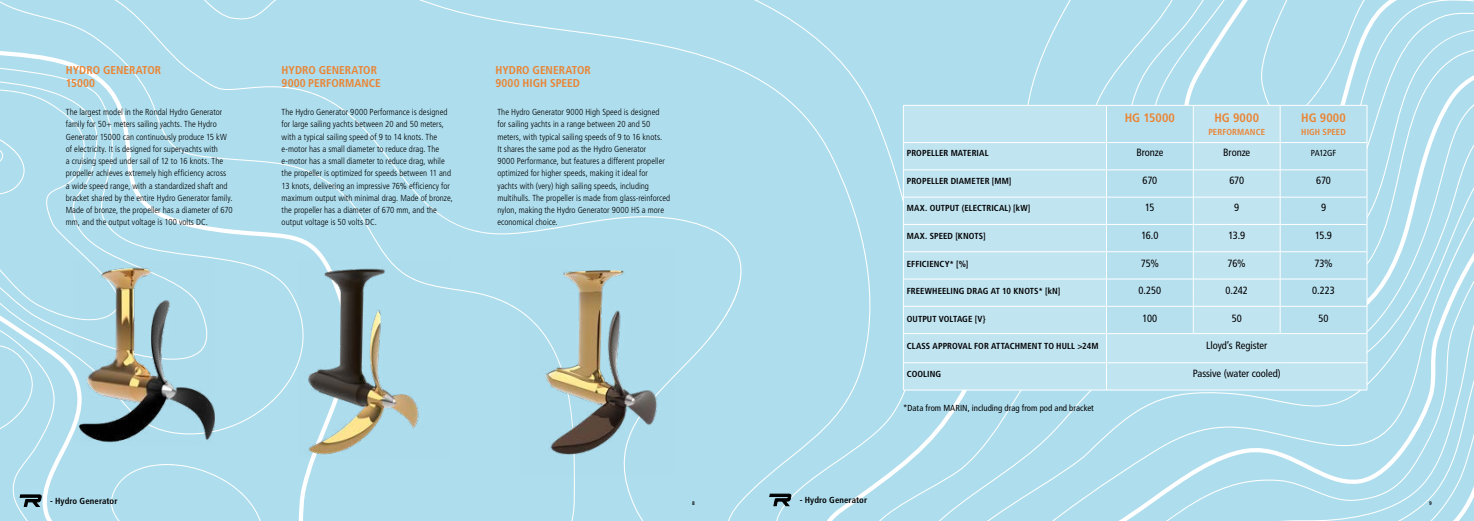
<style>
.page{position:relative;width:1474px;height:521px;background:#fff}
.page>*{position:absolute;margin:0;border:0;box-sizing:border-box;transform-origin:0 0}
.t1{font:700 condensed 12.25px "Frutiger LT Pro";letter-spacing:.01em;color:#ea8433}
.t2{font:700 condensed 11.38px/13.1px "Frutiger LT Pro";color:#ea8433}
.t3{font:condensed 10.5px "Frutiger LT Pro";letter-spacing:-.01em;color:#000}
.t4{font:300 condensed 8.75px/12.2px "Frutiger LT Pro";color:#000}
.t5{font:700 condensed 8.75px "Frutiger LT Pro";letter-spacing:.01em;color:#000}
.t6{font:condensed 8.75px "Frutiger LT Pro";letter-spacing:.005em;color:#000}
.t7{font:700 condensed 8.75px "Frutiger LT Pro";letter-spacing:.01em;color:#ea8433}
.t8{font:700 condensed 5.25px "Frutiger LT Pro";color:#000}
</style>
<div class="page">
<div style="left:0;top:0;width:548px;height:521px;background:#aedded"></div>
<div style="left:548px;top:0;width:443px;height:521px;background:#aedded"></div>
<div style="left:0;top:49px;width:396px;height:472px;background:#aedded"></div>
<div style="left:991px;top:0;width:265px;height:521px;background:#aedded"></div>
<img style="left:298px;top:260px;width:151px;height:198px">
<img style="left:520px;top:249px;width:152px;height:226px">
<div style="left:904px;top:106px;width:352px;height:284px;background:#c1e4f1"></div>
<svg style="left:1107px;top:106px;width:149px;height:227px;background:#bbe1ef"></svg>
<hr style="left:903px;top:105px;width:203px;height:1px;background:#fff">
<hr style="left:903px;top:105px;width:1px;height:37px;background:#fff">
<hr style="left:1106px;top:105px;width:87px;height:1px;background:#fff">
<hr style="left:1106px;top:105px;width:1px;height:37px;background:#fff">
<hr style="left:1193px;top:105px;width:87px;height:1px;background:#fff">
<hr style="left:1193px;top:105px;width:1px;height:37px;background:#fff">
<hr style="left:903px;top:142px;width:203px;height:1px;background:#fff">
<hr style="left:1106px;top:142px;width:87px;height:1px;background:#fff">
<hr style="left:1193px;top:142px;width:87px;height:1px;background:#fff">
<hr style="left:903px;top:170px;width:203px;height:1px;background:#fff">
<hr style="left:1106px;top:170px;width:87px;height:1px;background:#fff">
<hr style="left:1193px;top:170px;width:87px;height:1px;background:#fff">
<hr style="left:903px;top:197px;width:203px;height:1px;background:#fff">
<hr style="left:1106px;top:197px;width:87px;height:1px;background:#fff">
<hr style="left:1193px;top:197px;width:87px;height:1px;background:#fff">
<hr style="left:903px;top:224px;width:203px;height:1px;background:#fff">
<hr style="left:1106px;top:224px;width:87px;height:1px;background:#fff">
<hr style="left:1193px;top:224px;width:87px;height:1px;background:#fff">
<hr style="left:903px;top:252px;width:203px;height:1px;background:#fff">
<hr style="left:1106px;top:252px;width:87px;height:1px;background:#fff">
<hr style="left:1193px;top:252px;width:87px;height:1px;background:#fff">
<hr style="left:903px;top:279px;width:203px;height:1px;background:#fff">
<hr style="left:1106px;top:279px;width:87px;height:1px;background:#fff">
<hr style="left:1193px;top:279px;width:87px;height:1px;background:#fff">
<hr style="left:903px;top:306px;width:203px;height:1px;background:#fff">
<hr style="left:1106px;top:306px;width:87px;height:1px;background:#fff">
<hr style="left:1193px;top:306px;width:87px;height:1px;background:#fff">
<svg style="left:1193px;top:143px;width:1px;height:190px"></svg>
<hr style="left:903px;top:333px;width:203px;height:1px;background:#fff">
<hr style="left:1106px;top:333px;width:87px;height:1px;background:#fff">
<hr style="left:1193px;top:333px;width:87px;height:1px;background:#fff">
<hr style="left:903px;top:363px;width:203px;height:1px;background:#fff">
<svg style="left:903px;top:143px;width:1px;height:247px"></svg>
<hr style="left:1106px;top:363px;width:87px;height:1px;background:#fff">
<svg style="left:1106px;top:143px;width:1px;height:247px"></svg>
<hr style="left:1193px;top:363px;width:87px;height:1px;background:#fff">
<svg style="left:1256px;top:0;width:217px;height:521px;background:#b7e0ee"></svg>
<hr style="left:903px;top:390px;width:203px;height:1px;background:#fff">
<hr style="left:1106px;top:390px;width:87px;height:1px;background:#fff">
<hr style="left:1193px;top:390px;width:87px;height:1px;background:#fff">
<hr style="left:1280px;top:390px;width:86px;height:1px;background:#fff">
<svg style="left:768px;top:493px;width:24px;height:14px"></svg>
<svg style="left:0;top:89px;width:272px;height:432px;background:#acd5e1"></svg>
<h2 class="t2" style="left:66px;top:64px;width:97px">HYDRO GENERATOR<br>15000</h2>
<h2 class="t2" style="left:282px;top:64px;width:101px">HYDRO GENERATOR<br>9000 PERFORMANCE</h2>
<h2 class="t2" style="left:495px;top:64px;width:97px">HYDRO GENERATOR<br>9000 HIGH SPEED</h2>
<p class="t4" style="left:66px;top:106px;width:168px">The largest model in the Rondal Hydro Generator family for 50+ meters sailing yachts. The Hydro Generator 15000 can continuously produce 15 kW of electricity. It is designed for superyachts with<br>a cruising speed under sail of 12 to 16 knots. The propeller achieves extremely high efficiency across<br>a wide speed range, with a standardized shaft and bracket shared by the entire Hydro Generator family.<br>Made of bronze, the propeller has a diameter of 670 mm, and the output voltage is 100 volts DC.</p>
<p class="t4" style="left:282px;top:106px;width:173px">The Hydro Generator 9000 Performance is designed for large sailing yachts between 20 and 50 meters, with a typical sailing speed of 9 to 14 knots. The e-motor has a small diameter to reduce drag. The e-motor has a small diameter to reduce drag, while the propeller is optimized for speeds between 11 and 13 knots, delivering an impressive 76% efficiency for maximum output with minimal drag. Made of bronze, the propeller has a diameter of 670 mm, and the output voltage is 50 volts DC.</p>
<p class="t4" style="left:497px;top:106px;width:174px">The Hydro Generator 9000 High Speed is designed for sailing yachts in a range between 20 and 50 meters, with typical sailing speeds of 9 to 16 knots.<br>It shares the same pod as the Hydro Generator<br>9000 Performance, but features a different propeller optimized for higher speeds, making it ideal for yachts with (very) high sailing speeds, including multihulls. The propeller is made from glass-reinforced nylon, making the Hydro Generator 9000 HS a more economical choice.</p>
<h1 class="t1" style="left:1124px;top:110px;width:52px">HG 15000</h1>
<h1 class="t1" style="left:1214px;top:111px;width:46px">HG 9000</h1>
<p class="t7" style="left:1208px;top:126px;width:58px">PERFORMANCE</p>
<h1 class="t1" style="left:1301px;top:111px;width:46px">HG 9000</h1>
<p class="t7" style="left:1301px;top:126px;width:46px">HIGH SPEED</p>
<p class="t5" style="left:906px;top:148px;width:83px">PROPELLER MATERIAL</p>
<p class="t3" style="left:1136px;top:146px;width:29px">Bronze</p>
<p class="t3" style="left:1223px;top:146px;width:29px">Bronze</p>
<p class="t6" style="left:1310px;top:148px;width:27px">PA12GF</p>
<p class="t5" style="left:906px;top:176px;width:106px">PROPELLER DIAMETER [MM]</p>
<p class="t3" style="left:1142px;top:174px;width:16px">670</p>
<p class="t3" style="left:1229px;top:174px;width:16px">670</p>
<p class="t3" style="left:1316px;top:174px;width:16px">670</p>
<p class="t5" style="left:906px;top:203px;width:125px">MAX. OUTPUT (ELECTRICAL) [kW]</p>
<p class="t3" style="left:1145px;top:202px;width:11px">15</p>
<p class="t3" style="left:1234px;top:202px;width:7px">9</p>
<p class="t3" style="left:1320px;top:202px;width:7px">9</p>
<p class="t5" style="left:906px;top:231px;width:80px">MAX. SPEED [KNOTS]</p>
<p class="t3" style="left:1141px;top:229px;width:19px">16.0</p>
<p class="t3" style="left:1228px;top:229px;width:18px">13.9</p>
<p class="t3" style="left:1315px;top:229px;width:18px">15.9</p>
<p class="t5" style="left:906px;top:258px;width:63px">EFFICIENCY* [%]</p>
<p class="t3" style="left:1140px;top:257px;width:20px">75%</p>
<p class="t3" style="left:1227px;top:257px;width:20px">76%</p>
<p class="t3" style="left:1314px;top:257px;width:20px">73%</p>
<p class="t5" style="left:906px;top:286px;width:155px">FREEWHEELING DRAG AT 10 KNOTS* [kN]</p>
<p class="t3" style="left:1138px;top:284px;width:24px">0.250</p>
<p class="t3" style="left:1225px;top:284px;width:24px">0.242</p>
<p class="t3" style="left:1312px;top:284px;width:24px">0.223</p>
<p class="t5" style="left:906px;top:313px;width:80px">OUTPUT VOLTAGE [V}</p>
<p class="t3" style="left:1142px;top:312px;width:16px">100</p>
<p class="t3" style="left:1231px;top:312px;width:12px">50</p>
<p class="t3" style="left:1318px;top:312px;width:12px">50</p>
<p class="t5" style="left:906px;top:341px;width:193px">CLASS APPROVAL FOR ATTACHMENT TO HULL &gt;24M</p>
<p class="t3" style="left:1206px;top:339px;width:63px">Lloyd’s Register</p>
<p class="t5" style="left:906px;top:368px;width:36px">COOLING</p>
<p class="t3" style="left:1192px;top:367px;width:90px">Passive (water cooled)</p>
<p class="t6" style="left:903px;top:403px;width:192px">*Data from MARIN, including drag from pod and bracket</p>
<p class="t5" style="left:50px;top:496px;width:69px">- Hydro Generator</p>
<p class="t5" style="left:799px;top:495px;width:69px">- Hydro Generator</p>
<p class="t8" style="left:692px;top:500px;width:4px">8</p>
<p class="t8" style="left:1428px;top:500px;width:4px">9</p>
</div>
